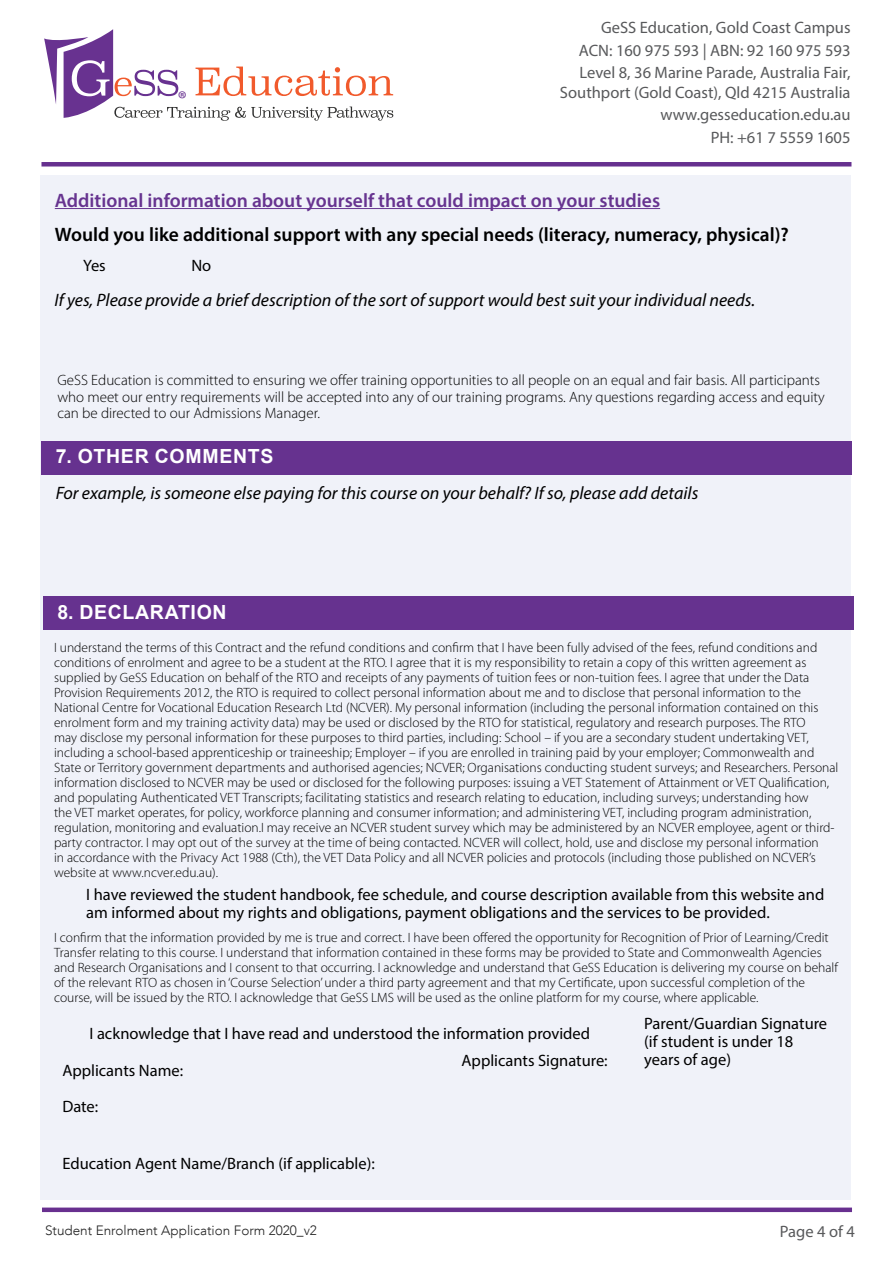
<style>
.page{position:relative;width:893px;height:1263px;background:#fff}
.page>*{position:absolute;margin:0;border:0;box-sizing:border-box;transform-origin:0 0}
.t1{font:21.45px "Myriad Pro";color:#683290}
.t2{font:600 19.5px "Myriad Pro";color:#000}
.t3{font:600 19.5px "Myriad Pro";color:#673490}
.t4{font:700 19.5px "Arial";letter-spacing:.035em;color:#fff}
.t5{font:italic 18px "Myriad Pro";color:#000}
.t6{font:16.5px/18px "Myriad Pro";color:#000}
.t7{font:16.5px/22.5px "Myriad Pro";color:#58595b;text-align:justify}
.t8{font:300 15px/16.5px "Myriad Pro";color:#000}
.t9{font:300 13.5px/15px "Myriad Pro";color:#000}
.t10{font:300 13.5px "Avenir LT";color:#212121}
</style>
<div class="page">
<svg style="left:44px;top:29px;width:349px;height:92px"></svg>
<div style="left:41px;top:162px;width:810px;height:5px;background:#66308f"></div>
<div style="left:41px;top:176px;width:809px;height:1024px;background:#f0f2f9"></div>
<hr style="left:55px;top:208px;width:605px;height:1px;background:#673490">
<div style="left:43px;top:596px;width:810px;height:34px;background:#66328f"></div>
<div style="left:41px;top:441px;width:810px;height:34px;background:#66328f"></div>
<div style="left:42px;top:1207px;width:810px;height:5px;background:#68308f"></div>
<h1 class="t1" style="left:178px;top:85px;width:10px">®</h1>
<p class="t7" style="left:579px;top:16px;width:273px;text-indent:22px">GeSS Education, Gold Coast Campus ACN: 160 975 593 | ABN: 92 160 975 593<br>Level 8, 36 Marine Parade, Australia Fair,</p>
<p class="t7" style="left:560px;top:81px;width:292px;text-align:right">Southport (Gold Coast), Qld 4215 Australia www.gesseducation.edu.au<br>PH: +61 7 5559 1605</p>
<h2 class="t3" style="left:55px;top:188px;width:607px">Additional information about yourself that could impact on your studies</h2>
<h2 class="t2" style="left:55px;top:222px;width:736px">Would you like additional support with any special needs (literacy, numeracy, physical)?</h2>
<p class="t6" style="left:83px;top:257px;width:24px">Yes</p>
<p class="t6" style="left:191px;top:257px;width:21px">No</p>
<h3 class="t5" style="left:54px;top:289px;width:702px">If yes, Please provide a brief description of the sort of support would best suit your individual needs.</h3>
<p class="t8" style="left:57px;top:372px;width:769px">GeSS Education is committed to ensuring we offer training opportunities to all people on an equal and fair basis. All participants who meet our entry requirements will be accepted into any of our training programs. Any questions regarding access and equity can be directed to our Admissions Manager.</p>
<h2 class="t4" style="left:56px;top:442px;width:219px">7. OTHER COMMENTS</h2>
<h3 class="t5" style="left:56px;top:482px;width:644px">For example, is someone else paying for this course on your behalf? If so, please add details</h3>
<h2 class="t4" style="left:57px;top:599px;width:171px">8. DECLARATION</h2>
<p class="t9" style="left:54px;top:640px;width:786px">I understand the terms of this Contract and the refund conditions and confirm that I have been fully advised of the fees, refund conditions and conditions of enrolment and agree to be a student at the RTO. I agree that it is my responsibility to retain a copy of this written agreement as supplied by GeSS Education on behalf of the RTO and receipts of any payments of tuition fees or non-tuition fees. I agree that under the Data Provision Requirements 2012, the RTO is required to collect personal information about me and to disclose that personal information to the National Centre for Vocational Education Research Ltd (NCVER). My personal information (including the personal information contained on this enrolment form and my training activity data) may be used or disclosed by the RTO for statistical, regulatory and research purposes. The RTO<br>may disclose my personal information for these purposes to third parties, including: School – if you are a secondary student undertaking VET, including a school-based apprenticeship or traineeship; Employer – if you are enrolled in training paid by your employer; Commonwealth and State or Territory government departments and authorised agencies; NCVER; Organisations conducting student surveys; and Researchers. Personal information disclosed to NCVER may be used or disclosed for the following purposes: issuing a VET Statement of Attainment or VET Qualification, and populating Authenticated VET Transcripts; facilitating statistics and research relating to education, including surveys; understanding how<br>the VET market operates, for policy, workforce planning and consumer information; and administering VET, including program administration, regulation, monitoring and evaluation.I may receive an NCVER student survey which may be administered by an NCVER employee, agent or third&shy;party contractor. I may opt out of the survey at the time of being contacted. NCVER will collect, hold, use and disclose my personal information<br>in accordance with the Privacy Act 1988 (Cth), the VET Data Policy and all NCVER policies and protocols (including those published on NCVER’s website at www.ncver.edu.au).</p>
<p class="t6" style="left:86px;top:885px;width:740px">I have reviewed the student handbook, fee schedule, and course description available from this website and am informed about my rights and obligations, payment obligations and the services to be provided.</p>
<p class="t9" style="left:54px;top:930px;width:785px">I confirm that the information provided by me is true and correct. I have been offered the opportunity for Recognition of Prior of Learning/Credit Transfer relating to this course. I understand that information contained in these forms may be provided to State and Commonwealth Agencies and Research Organisations and I consent to that occurring. I acknowledge and understand that GeSS Education is delivering my course on behalf of the relevant RTO as chosen in ‘Course Selection’ under a third party agreement and that my Certificate, upon successful completion of the course, will be issued by the RTO. I acknowledge that GeSS LMS will be used as the online platform for my course, where applicable.</p>
<p class="t6" style="left:90px;top:1024px;width:502px">I acknowledge that I have read and understood the information provided</p>
<p class="t6" style="left:644px;top:1014px;width:184px">Parent/Guardian Signature (if student is under 18 years of age)</p>
<p class="t6" style="left:462px;top:1051px;width:148px">Applicants Signature:</p>
<p class="t6" style="left:62px;top:1052px;width:122px;line-height:36px">Applicants Name:<br>Date:</p>
<p class="t6" style="left:62px;top:1154px;width:314px">Education Agent Name/Branch (if applicable):</p>
<p class="t10" style="left:45px;top:1222px;width:273px">Student Enrolment Application Form 2020_v2</p>
<p class="t7" style="left:780px;top:1220px;width:77px">Page 4 of 4</p>
</div>
